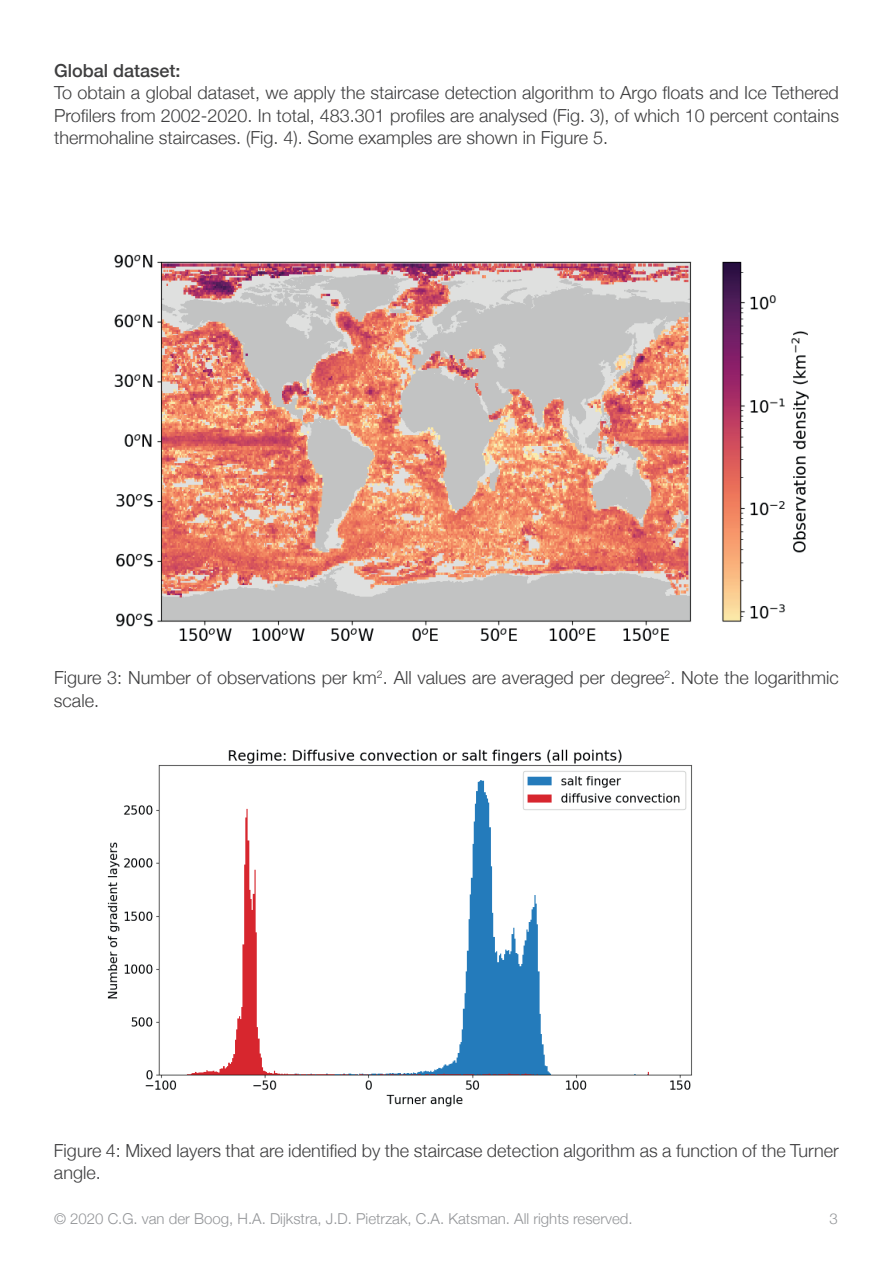
<style>
.page{position:relative;width:893px;height:1263px;background:#fff}
.page>*{position:absolute;margin:0;border:0;box-sizing:border-box;transform-origin:0 0}
.t1{font:300 18px/22.5px "Helvetica Neue";color:#3e3e3f}
.t2{font:500 18px "Helvetica Neue";color:#3e3e3f}
.t3{font:300 15px "Helvetica Neue";color:#939598}
</style>
<div class="page">
<img style="left:114px;top:254px;width:695px;height:387px">
<img style="left:107px;top:749px;width:586px;height:358px">
<p class="t2" style="left:54px;top:56px;width:128px">Global dataset:</p>
<p class="t1" style="left:54px;top:80px;width:786px;text-align:justify">To obtain a global dataset, we apply the staircase detection algorithm to Argo floats and Ice Tethered Profilers from 2002-2020. In total, 483.301 profiles are analysed (Fig. 3), of which 10 percent contains thermohaline staircases. (Fig. 4). Some examples are shown in Figure 5.</p>
<p class="t1" style="left:54px;top:665px;width:786px">Figure 3: Number of observations per km<sup>2</sup>. All values are averaged per degree<sup>2</sup>. Note the logarithmic scale.</p>
<p class="t1" style="left:54px;top:1138px;width:786px">Figure 4: Mixed layers that are identified by the staircase detection algorithm as a function of the Turner angle.</p>
<p class="t3" style="left:54px;top:1207px;width:580px">© 2020 C.G. van der Boog, H.A. Dijkstra, J.D. Pietrzak, C.A. Katsman. All rights reserved.</p>
<p class="t3" style="left:830px;top:1207px;width:10px">3</p>
</div>
